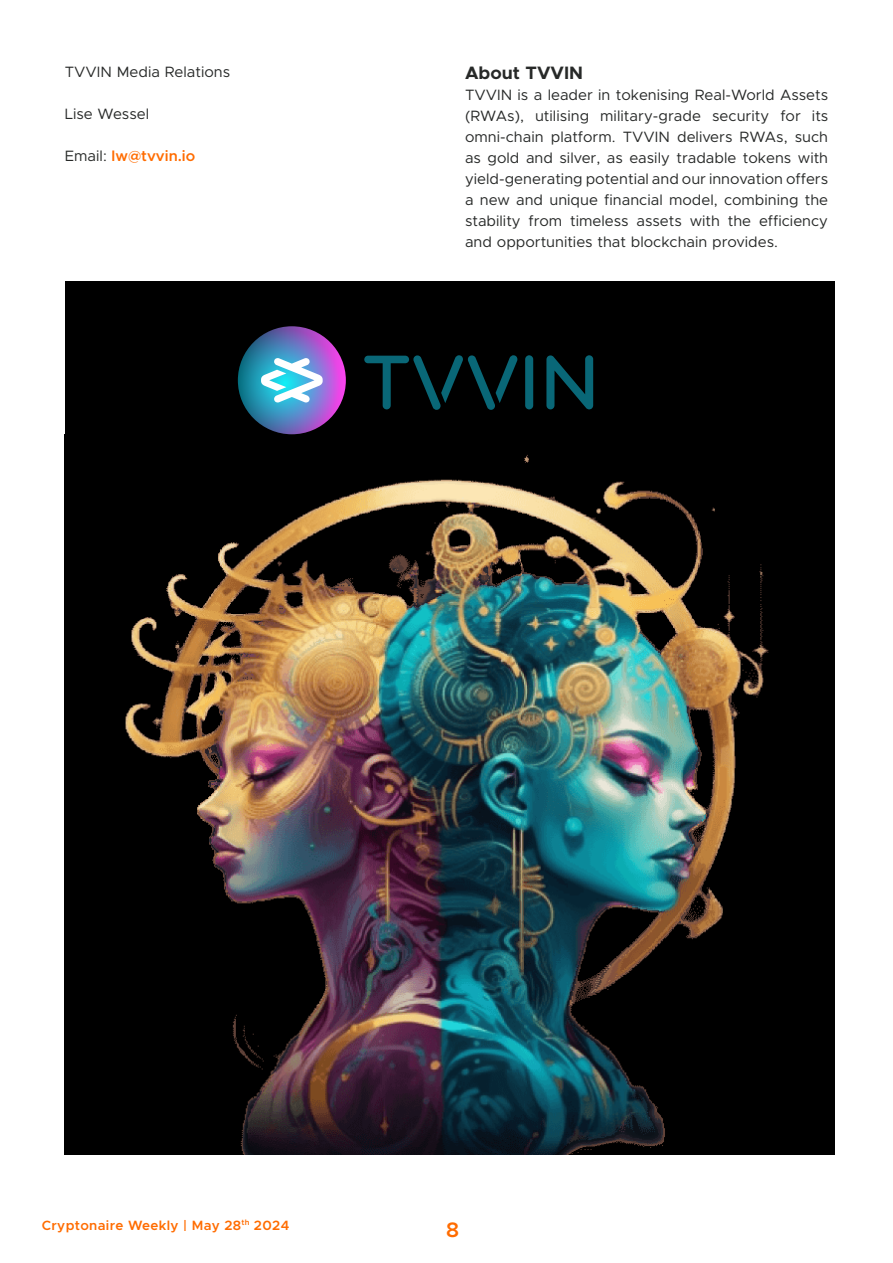
<style>
.page{position:relative;width:893px;height:1263px;background:#fff}
.page>*{position:absolute;margin:0;border:0;box-sizing:border-box;transform-origin:0 0}
.t1{font:600 21px "Metropolis";color:#ff6c00}
.Body_paragraph{font:700 18px "Metropolis";color:#272928}
.Body_paragraph-2{font:15px/21px "Metropolis";color:#272928;text-align:justify}
.Body_paragraph-3{font:600 15px "Metropolis";color:#ff6c00}
.t2{font:600 13.5px "Metropolis";letter-spacing:.025em;color:#ff6c00}
.s1{font-weight:400;color:#272928}
</style>
<div class="page">
<div style="left:65px;top:281px;width:769px;height:874px;background:#000"></div>
<img style="left:125px;top:434px;width:644px;height:721px">
<div style="left:525px;top:355px;width:8px;height:54px;background:#096777;border-radius:4px"></div>
<svg style="left:546px;top:355px;width:47px;height:54px"></svg>
<svg style="left:364px;top:355px;width:153px;height:55px"></svg>
<img style="left:238px;top:326px;width:108px;height:108px;border-radius:54px">
<svg style="left:261px;top:358px;width:62px;height:44px;background:#90cfe9"></svg>
<p class="Body_paragraph-2" style="left:65px;top:61px;width:167px">TVVIN Media Relations</p>
<p class="Body_paragraph-2" style="left:65px;top:103px;width:86px">Lise Wessel</p>
<p class="Body_paragraph-3" style="left:65px;top:146px;width:132px"><span class="s1">Email:</span> lw@tvvin.io</p>
<p class="Body_paragraph" style="left:465px;top:62px;width:120px">About TVVIN</p>
<p class="Body_paragraph-2" style="left:465px;top:84px;width:365px">TVVIN is a leader in tokenising Real-World Assets (RWAs), utilising military-grade security for its omni-chain platform. TVVIN delivers RWAs, such as gold and silver, as easily tradable tokens with yield-generating potential and our innovation offers a new and unique financial model, combining the stability from timeless assets with the efficiency and opportunities that blockchain provides.</p>
<p class="t2" style="left:42px;top:1217px;width:249px">Cryptonaire Weekly | May 28<sup>th</sup> 2024</p>
<h1 class="t1" style="left:446px;top:1216px;width:14px">8</h1>
</div>
